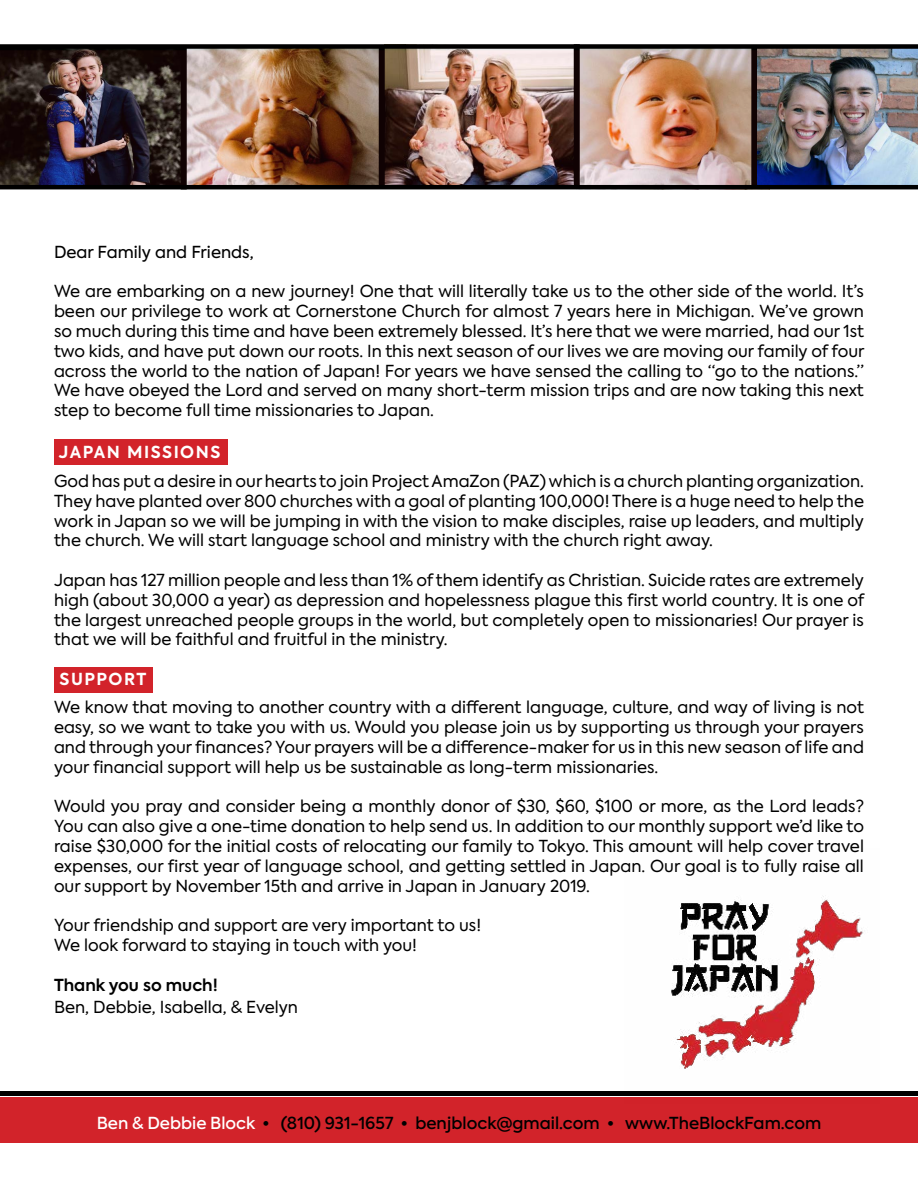
<style>
.page{position:relative;width:918px;height:1188px;background:#fff}
.page>*{position:absolute;margin:0;border:0;box-sizing:border-box;transform-origin:0 0}
.t1{font:16.5px/19.8px "Axiforma";color:#000;text-align:justify}
.t2{font:500 16.5px "Axiforma";color:#000}
.t3{font:16.5px "Axiforma";color:#000}
.t4{font:700 16.5px "Axiforma";letter-spacing:.09em;color:#fff}
.t5{font:600 16.5px "Axiforma";color:#000}
.s1{color:#fff}
</style>
<div class="page">
<div style="left:54px;top:439px;width:174px;height:26px;background:#d2232a"></div>
<div style="left:54px;top:667px;width:99px;height:26px;background:#d2232a"></div>
<hr style="left:0;top:1091px;width:918px;height:4px;background:#000">
<img style="left:0;top:44px;width:918px;height:145px">
<div style="left:0;top:1098px;width:918px;height:45px;background:#d2232a"></div>
<img style="left:625px;top:896px;width:254px;height:202px">
<p class="t3" style="left:54px;top:241px;width:201px">Dear Family and Friends,</p>
<p class="t1" style="left:54px;top:282px;width:812px">We are embarking on a new journey! One that will literally take us to the other side of the world. It’s been our privilege to work at Cornerstone Church for almost 7 years here in Michigan. We’ve grown so much during this time and have been extremely blessed. It’s here that we were married, had our 1st two kids, and have put down our roots. In this next season of our lives we are moving our family of four across the world to the nation of Japan! For years we have sensed the calling to “go to the nations.” We have obeyed the Lord and served on many short-term mission trips and are now taking this next step to become full time missionaries to Japan.</p>
<p class="t4" style="left:59px;top:441px;width:163px">JAPAN MISSIONS</p>
<p class="t1" style="left:54px;top:471px;width:812px">God has put a desire in our hearts to join Project AmaZon (PAZ) which is a church planting organization.<br>They have planted over 800 churches with a goal of planting 100,000! There is a huge need to help the work in Japan so we will be jumping in with the vision to make disciples, raise up leaders, and multiply the church. We will start language school and ministry with the church right away.</p>
<p class="t1" style="left:54px;top:570px;width:812px">Japan has 127 million people and less than 1% of them identify as Christian. Suicide rates are extremely high (about 30,000 a year) as depression and hopelessness plague this first world country. It is one of the largest unreached people groups in the world, but completely open to missionaries! Our prayer is that we will be faithful and fruitful in the ministry.</p>
<p class="t4" style="left:60px;top:668px;width:88px">SUPPORT</p>
<p class="t1" style="left:54px;top:698px;width:812px">We know that moving to another country with a different language, culture, and way of living is not easy, so we want to take you with us. Would you please join us by supporting us through your prayers and through your finances? Your prayers will be a difference-maker for us in this new season of life and your financial support will help us be sustainable as long-term missionaries.</p>
<p class="t1" style="left:54px;top:797px;width:812px">Would you pray and consider being a monthly donor of $30, $60, $100 or more, as the Lord leads?<br>You can also give a one-time donation to help send us. In addition to our monthly support we’d like to raise $30,000 for the initial costs of relocating our family to Tokyo. This amount will help cover travel expenses, our first year of language school, and getting settled in Japan. Our goal is to fully raise all our support by November 15th and arrive in Japan in January 2019.</p>
<p class="t1" style="left:54px;top:916px;width:429px">Your friendship and support are very important to us!<br>We look forward to staying in touch with you!</p>
<p class="t5" style="left:54px;top:974px;width:165px">Thank you so much!</p>
<p class="t1" style="left:54px;top:998px;width:246px">Ben, Debbie, Isabella, &amp; Evelyn</p>
<p class="t2" style="left:97px;top:1112px;width:726px"><span class="s1">Ben &amp; Debbie Block</span> • (810) 931-1657 • benjblock@gmail.com • www.TheBlockFam.com</p>
</div>
